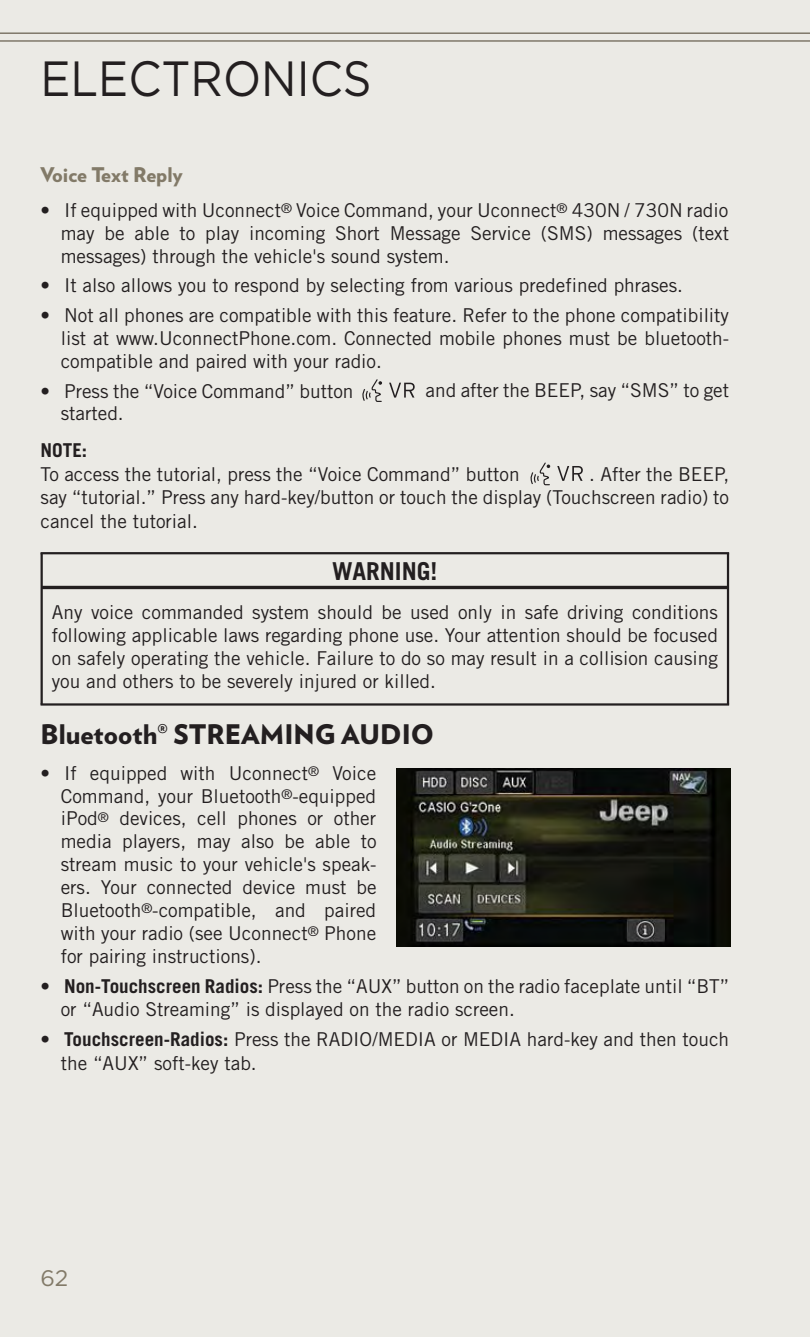
<style>
.page{position:relative;width:810px;height:1337px;background:#fff}
.page>*{position:absolute;margin:0;border:0;box-sizing:border-box;transform-origin:0 0}
.t1{font:49.5px "Gotham";color:#231f20;scale:.91 1}
.t2{font:900 27px "Verlag";color:#231f20}
.t3{font:700 24.75px "Trade Gothic LT Std";color:#231f20}
.t4{font:22.5px "Gotham";color:#827a68}
.t5{font:900 20.25px "Verlag";color:#827a68}
.t6{font:19.12px/22.9px "Trade Gothic LT Std";color:#231f20;text-align:justify}
.t7{font:700 19.12px "Trade Gothic LT Std";color:#231f20}
.s1{font-weight:700}
</style>
<div class="page">
<div style="left:0;top:0;width:810px;height:1336px;background:#ebeae5"></div>
<svg style="left:361px;top:378px;width:21px;height:24px"></svg>
<svg style="left:389px;top:383px;width:26px;height:14px"></svg>
<svg style="left:529px;top:461px;width:22px;height:25px"></svg>
<svg style="left:557px;top:466px;width:26px;height:15px"></svg>
<hr style="left:42px;top:586px;width:686px;height:3px;background:#231f20">
<hr style="left:41px;top:552px;width:688px;height:2px;background:#231f20">
<hr style="left:727px;top:553px;width:2px;height:151px;background:#231f20">
<hr style="left:41px;top:703px;width:688px;height:2px;background:#231f20">
<hr style="left:41px;top:553px;width:2px;height:151px;background:#231f20">
<img style="left:397px;top:768px;width:334px;height:178px">
<h1 class="t1" style="left:40px;top:60px;width:365px">ELECTRONICS</h1>
<p class="t5" style="left:41px;top:167px;width:144px">Voice Text Reply</p>
<p class="t6" style="left:61px;top:200px;width:670px;text-indent:-20px">• If equipped with Uconnect<sup>®</sup> Voice Command, your Uconnect<sup>®</sup> 430N / 730N radio may be able to play incoming Short Message Service (SMS) messages (text messages) through the vehicle's sound system.</p>
<p class="t6" style="left:41px;top:276px;width:644px">• It also allows you to respond by selecting from various predefined phrases.</p>
<p class="t6" style="left:61px;top:305px;width:670px;text-indent:-20px">• Not all phones are compatible with this feature. Refer to the phone compatibility list at www.UconnectPhone.com. Connected mobile phones must be bluetooth&shy;compatible and paired with your radio.</p>
<p class="t6" style="left:41px;top:381px;width:315px">• Press the “Voice Command” button</p>
<p class="t6" style="left:426px;top:381px;width:305px">and after the BEEP, say “SMS” to get</p>
<p class="t6" style="left:61px;top:404px;width:65px">started.</p>
<p class="t7" style="left:41px;top:443px;width:48px">NOTE:</p>
<p class="t6" style="left:41px;top:464px;width:481px">To access the tutorial, press the “Voice Command” button</p>
<p class="t6" style="left:41px;top:464px;width:690px;line-height:23.6px;text-indent:549px">. After the BEEP, say “tutorial.” Press any hard-key/button or touch the display (Touchscreen radio) to cancel the tutorial.</p>
<p class="t3" style="left:332px;top:562px;width:107px">WARNING!</p>
<p class="t6" style="left:52px;top:602px;width:668px">Any voice commanded system should be used only in safe driving conditions following applicable laws regarding phone use. Your attention should be focused on safely operating the vehicle. Failure to do so may result in a collision causing you and others to be severely injured or killed.</p>
<h2 class="t2" style="left:41px;top:724px;width:395px">Bluetooth® STREAMING AUDIO</h2>
<p class="t6" style="left:61px;top:763px;width:317px;text-indent:-20px">• If equipped with Uconnect<sup>®</sup> Voice Command, your Bluetooth<sup>®</sup>-equipped iPod<sup>®</sup> devices, cell phones or other media players, may also be able to stream music to your vehicle's speak&shy;ers. Your connected device must be Bluetooth<sup>®</sup>-compatible, and paired with your radio (see Uconnect<sup>®</sup> Phone for pairing instructions).</p>
<p class="t6" style="left:61px;top:975px;width:670px;line-height:23.6px;text-indent:-20px">• <span class="s1">Non-Touchscreen Radios:</span> Press the “AUX” button on the radio faceplate until “BT” or “Audio Streaming” is displayed on the radio screen.</p>
<p class="t6" style="left:61px;top:1029px;width:670px;line-height:23.6px;text-indent:-20px">• <span class="s1">Touchscreen-Radios:</span> Press the RADIO/MEDIA or MEDIA hard-key and then touch the “AUX” soft-key tab.</p>
<p class="t4" style="left:40px;top:1269px;width:29px">62</p>
</div>
